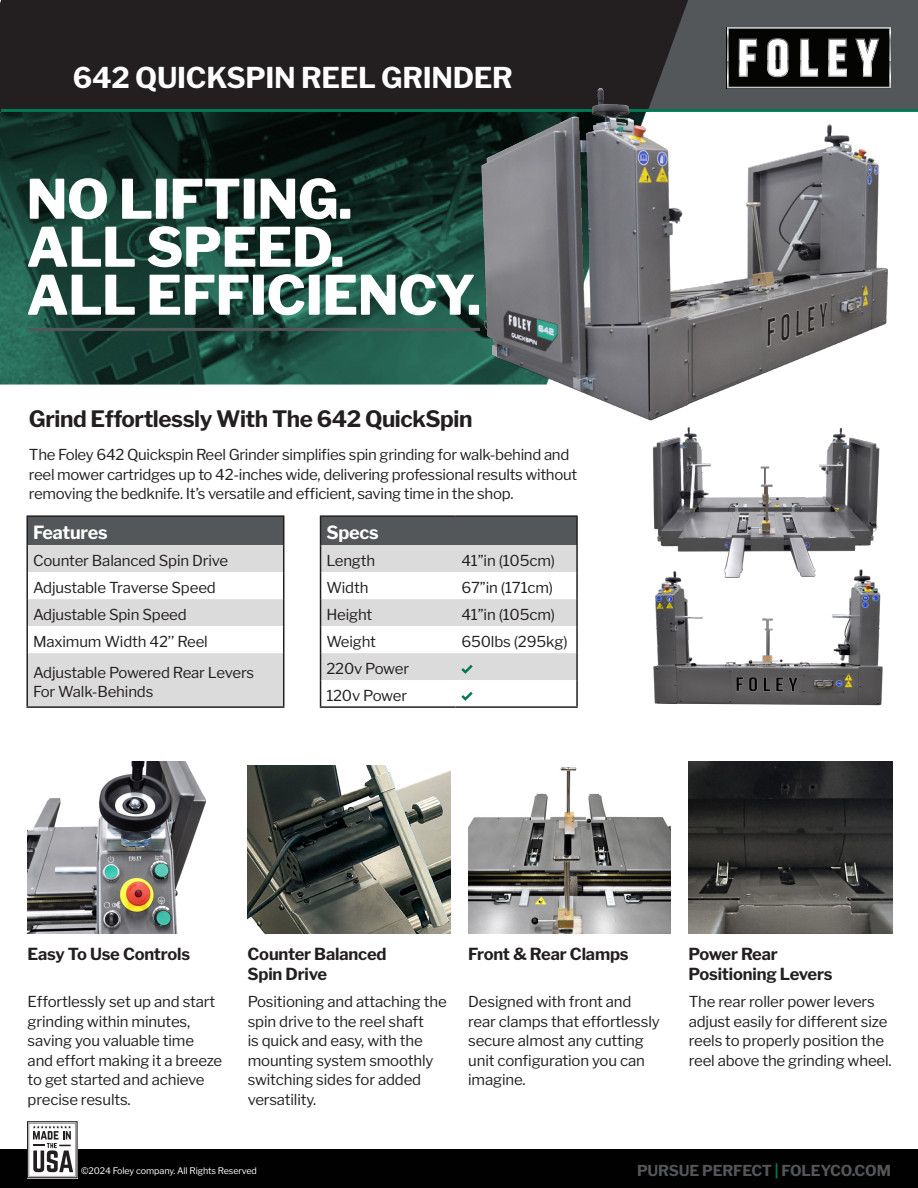
<style>
.page{position:relative;width:918px;height:1188px;background:#fff}
.page>*{position:absolute;margin:0;border:0;box-sizing:border-box;transform-origin:0 0}
.t1{font:800 54px "Libre Franklin";letter-spacing:-.01em;color:#fff}
.t2{font:700 28.5px "Libre Franklin";letter-spacing:-.01em;color:#fff}
.t3{font:700 22.5px "Libre Franklin";letter-spacing:-.02em;color:#231f20}
.Chart_Header{font:700 18px "Libre Franklin";letter-spacing:-.01em;color:#fff}
.Chart_Header-2{font:700 16.5px/19.5px "Libre Franklin";letter-spacing:-.01em;color:#231f20}
.Paragraph{font:15px/19.5px "Libre Franklin";letter-spacing:-.01em;color:#231f20}
.t4{font:700 15px "Libre Franklin";letter-spacing:-.01em;color:#54575a}
.Paragraph-2{font:9px "Libre Franklin";letter-spacing:-.01em;color:#fff}
.s1{color:#007854}
</style>
<div class="page">
<svg style="left:0;top:112px;width:450px;height:272px;background:#173d33"></svg>
<div style="left:1px;top:0;width:917px;height:110px;background:#54575a"></div>
<div style="left:0;top:0;width:688px;height:112px;background:#231f20"></div>
<hr style="left:29px;top:328px;width:451px;height:3px;background:#54575a">
<hr style="left:1px;top:109px;width:917px;height:3px;background:#007854">
<svg style="left:727px;top:27px;width:164px;height:43px;background:#515251"></svg>
<img style="left:27px;top:761px;width:179px;height:173px">
<img style="left:248px;top:766px;width:202px;height:168px">
<img style="left:688px;top:761px;width:204px;height:173px">
<img style="left:468px;top:767px;width:202px;height:167px">
<div style="left:0;top:1149px;width:918px;height:39px;background:#010101"></div>
<svg style="left:27px;top:1121px;width:51px;height:57px"></svg>
<hr style="left:320px;top:515px;width:136px;height:2px;background:#231f20">
<hr style="left:456px;top:515px;width:122px;height:2px;background:#231f20">
<hr style="left:576px;top:517px;width:2px;height:28px;background:#231f20">
<hr style="left:576px;top:545px;width:2px;height:27px;background:#231f20">
<hr style="left:576px;top:572px;width:2px;height:27px;background:#231f20">
<hr style="left:576px;top:599px;width:2px;height:27px;background:#231f20">
<hr style="left:576px;top:626px;width:2px;height:27px;background:#231f20">
<hr style="left:576px;top:653px;width:2px;height:27px;background:#231f20">
<hr style="left:576px;top:680px;width:2px;height:26px;background:#231f20">
<hr style="left:320px;top:706px;width:136px;height:2px;background:#231f20">
<hr style="left:456px;top:706px;width:122px;height:2px;background:#231f20">
<svg style="left:320px;top:516px;width:257px;height:191px"></svg>
<hr style="left:26px;top:515px;width:258px;height:2px;background:#231f20">
<hr style="left:26px;top:517px;width:2px;height:28px;background:#231f20">
<hr style="left:26px;top:545px;width:2px;height:27px;background:#231f20">
<hr style="left:26px;top:572px;width:2px;height:27px;background:#231f20">
<hr style="left:26px;top:599px;width:2px;height:27px;background:#231f20">
<hr style="left:26px;top:626px;width:2px;height:27px;background:#231f20">
<svg style="left:27px;top:517px;width:257px;height:189px"></svg>
<hr style="left:26px;top:653px;width:2px;height:53px;background:#231f20">
<hr style="left:283px;top:653px;width:1px;height:53px;background:#231f20">
<hr style="left:26px;top:706px;width:258px;height:2px;background:#231f20">
<img style="left:450px;top:70px;width:465px;height:350px">
<img style="left:650px;top:420px;width:230px;height:138px">
<img style="left:653px;top:558px;width:230px;height:148px">
<h5 class="t2" style="left:73px;top:54px;width:441px">642 QUICKSPIN REEL GRINDER</h5>
<h2 class="t1" style="left:26px;top:156px;width:328px">NO LIFTING.</h2>
<h2 class="t1" style="left:26px;top:204px;width:320px">ALL SPEED.</h2>
<h2 class="t1" style="left:26px;top:252px;width:456px">ALL EFFICIENCY.</h2>
<h5 class="t3" style="left:29px;top:401px;width:445px">Grind Effortlessly With The 642 QuickSpin</h5>
<p class="Paragraph" style="left:29px;top:443px;width:550px">The Foley 642 Quickspin Reel Grinder simplifies spin grinding for walk-behind and reel mower cartridges up to 42-inches wide, delivering professional results without removing the bedknife. It’s versatile and efficient, saving time in the shop.</p>
<p class="Chart_Header" style="left:33px;top:518px;width:76px">Features</p>
<p class="Paragraph" style="left:33px;top:549px;width:197px">Counter Balanced Spin Drive</p>
<p class="Paragraph" style="left:33px;top:576px;width:184px">Adjustable Traverse Speed</p>
<p class="Paragraph" style="left:33px;top:603px;width:155px">Adjustable Spin Speed</p>
<p class="Paragraph" style="left:33px;top:630px;width:176px">Maximum Width 42’’ Reel</p>
<p class="Paragraph" style="left:33px;top:661px;width:223px">Adjustable Powered Rear Levers<br>For Walk-Behinds</p>
<p class="Chart_Header" style="left:326px;top:518px;width:54px">Specs</p>
<p class="Paragraph" style="left:326px;top:549px;width:50px">Length</p>
<p class="Paragraph" style="left:461px;top:549px;width:95px">41”in (105cm)</p>
<p class="Paragraph" style="left:326px;top:576px;width:44px">Width</p>
<p class="Paragraph" style="left:461px;top:576px;width:93px">67”in (171cm)</p>
<p class="Paragraph" style="left:326px;top:603px;width:47px">Height</p>
<p class="Paragraph" style="left:461px;top:603px;width:95px">41”in (105cm)</p>
<p class="Paragraph" style="left:326px;top:630px;width:51px">Weight</p>
<p class="Paragraph" style="left:461px;top:630px;width:108px">650lbs (295kg)</p>
<p class="Paragraph" style="left:326px;top:657px;width:84px">220v Power</p>
<p class="Paragraph" style="left:326px;top:684px;width:82px">120v Power</p>
<p class="Chart_Header-2" style="left:27px;top:943px;width:164px">Easy To Use Controls</p>
<p class="Paragraph" style="left:28px;top:991px;width:196px">Effortlessly set up and start grinding within minutes, saving you valuable time and effort making it a breeze to get started and achieve precise results.</p>
<p class="Chart_Header-2" style="left:248px;top:943px;width:141px">Counter Balanced<br>Spin Drive</p>
<p class="Paragraph" style="left:248px;top:991px;width:201px">Positioning and attaching the spin drive to the reel shaft<br>is quick and easy, with the mounting system smoothly switching sides for added versatility.</p>
<p class="Chart_Header-2" style="left:468px;top:943px;width:162px">Front &amp; Rear Clamps</p>
<p class="Paragraph" style="left:468px;top:991px;width:193px">Designed with front and rear clamps that effortlessly secure almost any cutting unit configuration you can imagine.</p>
<p class="Chart_Header-2" style="left:688px;top:943px;width:146px">Power Rear<br>Positioning Levers</p>
<p class="Paragraph" style="left:689px;top:991px;width:204px">The rear roller power levers adjust easily for different size reels to properly position the reel above the grinding wheel.</p>
<p class="Paragraph-2" style="left:81px;top:1164px;width:178px">©2024 Foley company. All Rights Reserved</p>
<h5 class="t4" style="left:637px;top:1158px;width:255px">PURSUE PERFECT <span class="s1">|</span> FOLEYCO.COM</h5>
</div>
